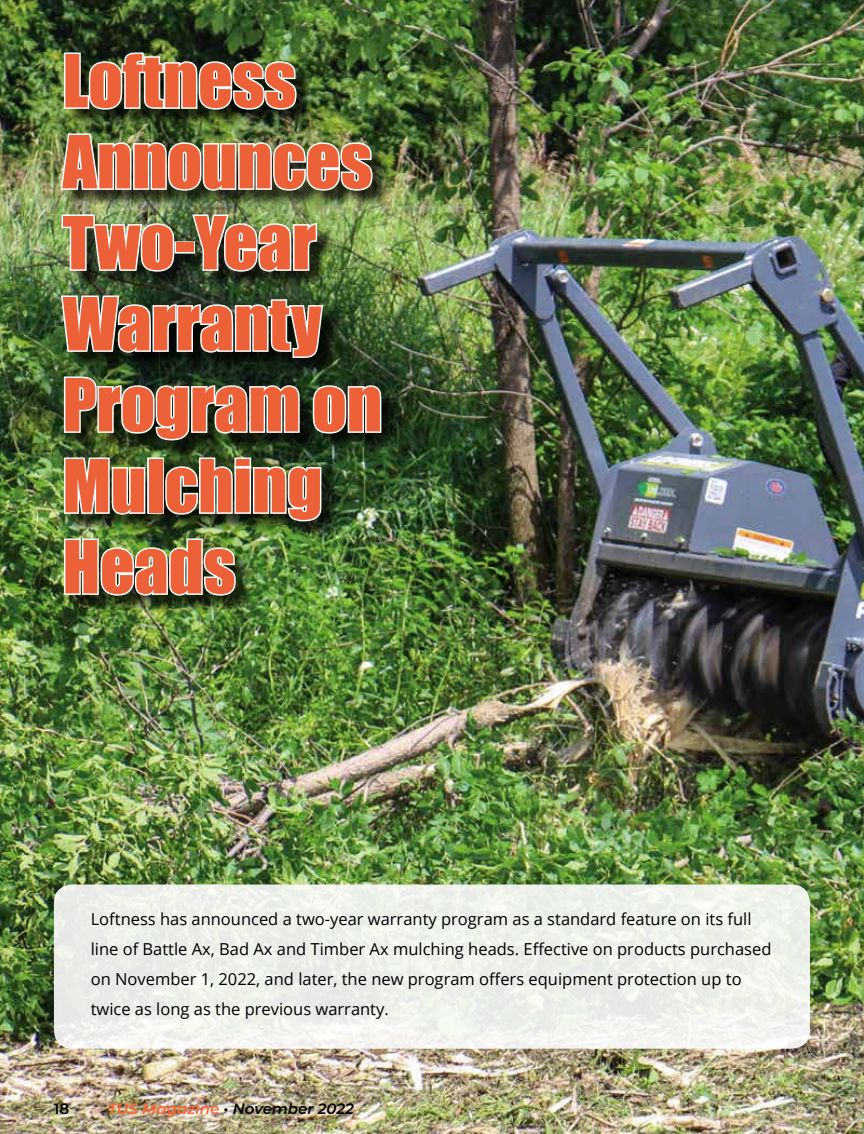
<style>
.page{position:relative;width:864px;height:1134px;background:#fff}
.page>*{position:absolute;margin:0;border:0;box-sizing:border-box;transform-origin:0 0}
.t1{font:67.5px/81px "Impact";color:#ec6138}
.t2{font:16.5px/30px "Open Sans";color:#000}
.t3{font:italic 600 15px "Montserrat";color:#000}
.t4{font:600 15px "Montserrat";color:#000}
.s1{color:#ff6534}
</style>
<div class="page">
<img style="left:0;top:0;width:864px;height:1134px">
<div style="left:64px;top:54px;width:336px;height:559px;background:#000;opacity:.75"></div>
<img style="left:62px;top:51px;width:237px;height:61px">
<img style="left:59px;top:119px;width:316px;height:74px">
<img style="left:60px;top:213px;width:116px;height:74px">
<div style="left:174px;top:241px;width:21px;height:13px;border:3px solid #fff"></div>
<img style="left:190px;top:212px;width:129px;height:62px">
<img style="left:59px;top:294px;width:324px;height:229px">
<img style="left:62px;top:537px;width:176px;height:61px">
<div style="left:54px;top:885px;width:756px;height:164px;background:#eef1ea;border-radius:18px"></div>
<h1 class="t1" style="left:63px;top:39px;width:321px">Loftness<br>Announces<br>Two-Year<br>Warranty<br>Program on<br>Mulching<br>Heads</h1>
<p class="t2" style="left:91px;top:904px;width:682px">Loftness has announced a two-year warranty program as a standard feature on its full line of Battle Ax, Bad Ax and Timber Ax mulching heads. Effective on products purchased on November 1, 2022, and later, the new program offers equipment protection up to twice as long as the previous warranty.</p>
<p class="t4" style="left:54px;top:1098px;width:17px">18</p>
<p class="t3" style="left:108px;top:1098px;width:248px"><span class="s1">TUS Magazine</span> • November 2022</p>
</div>
